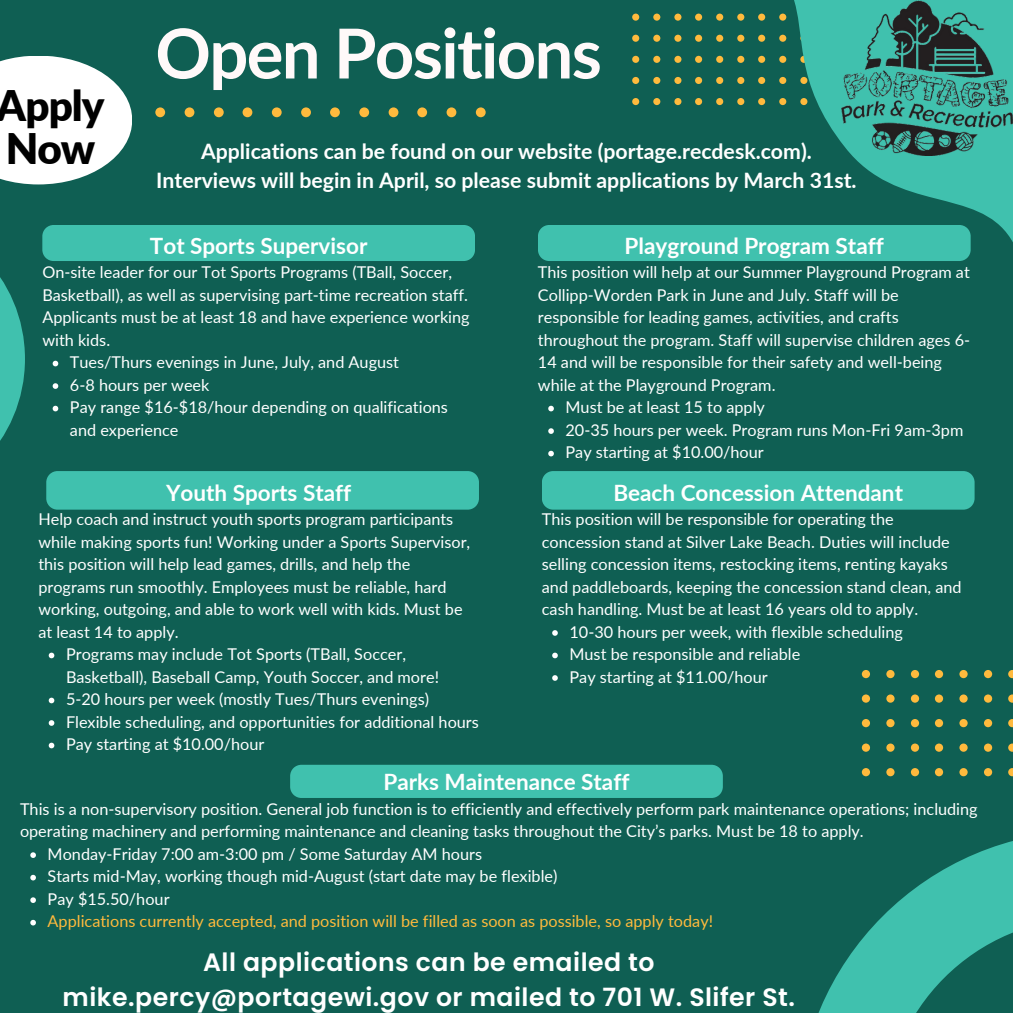
<style>
.page{position:relative;width:1013px;height:1013px;background:#fff}
.page>*{position:absolute;margin:0;border:0;box-sizing:border-box;transform-origin:0 0}
.t1{font:700 68.88px "Lato";letter-spacing:-.025em;color:#fff9f9}
.t2{font:900 42.12px/43.1px "Lato";letter-spacing:-.025em;color:#000}
.t3{font:600 25.12px/34.8px "Poppins";letter-spacing:.02em;color:#fff;text-align:center}
.t4{font:700 22.5px "Lato";color:#fff}
.t5{font:700 21.25px/29px "Lato";color:#fff;text-align:center}
.t6{font:16.25px/22.5px "Lato";color:#fff}
.t7{font:16.25px "Lato";color:#ffba3d}
</style>
<div class="page">
<div style="left:0;top:0;width:1012px;height:1012px;background:#0f5f53"></div>
<svg style="left:861px;top:670px;width:151px;height:106px"></svg>
<svg style="left:632px;top:13px;width:44px;height:92px"></svg>
<svg style="left:676px;top:0;width:336px;height:253px"></svg>
<svg style="left:0;top:277px;width:25px;height:164px"></svg>
<svg style="left:819px;top:841px;width:193px;height:171px"></svg>
<svg style="left:0;top:56px;width:132px;height:128px;background:#dce7e5"></svg>
<svg style="left:155px;top:107px;width:330px;height:10px"></svg>
<img style="left:841px;top:0;width:171px;height:155px">
<div style="left:42px;top:225px;width:433px;height:36px;background:#40c1ae"></div>
<svg style="left:53px;top:361px;width:5px;height:5px"></svg>
<svg style="left:53px;top:383px;width:5px;height:6px"></svg>
<svg style="left:53px;top:406px;width:5px;height:5px"></svg>
<div style="left:46px;top:471px;width:433px;height:38px;background:#40c1ae"></div>
<svg style="left:49px;top:652px;width:5px;height:6px"></svg>
<svg style="left:49px;top:697px;width:5px;height:6px"></svg>
<svg style="left:49px;top:720px;width:5px;height:5px"></svg>
<svg style="left:49px;top:742px;width:5px;height:6px"></svg>
<div style="left:542px;top:471px;width:432px;height:38px;background:#40c1ae"></div>
<svg style="left:552px;top:630px;width:6px;height:5px"></svg>
<svg style="left:552px;top:652px;width:6px;height:6px"></svg>
<svg style="left:552px;top:675px;width:6px;height:5px"></svg>
<div style="left:290px;top:764px;width:432px;height:34px;background:#40c1ae"></div>
<svg style="left:30px;top:852px;width:6px;height:6px"></svg>
<svg style="left:30px;top:874px;width:6px;height:6px"></svg>
<svg style="left:30px;top:897px;width:6px;height:6px"></svg>
<svg style="left:30px;top:919px;width:6px;height:6px"></svg>
<div style="left:538px;top:225px;width:432px;height:36px;background:#40c1ae"></div>
<svg style="left:548px;top:406px;width:6px;height:5px"></svg>
<svg style="left:548px;top:428px;width:6px;height:6px"></svg>
<svg style="left:548px;top:451px;width:6px;height:5px"></svg>
<p class="t2" style="left:-3px;top:83px;width:109px">Apply<br>Now</p>
<p class="t1" style="left:155px;top:10px;width:448px">Open Positions</p>
<h1 class="t5" style="left:156px;top:136px;width:701px">Applications can be found on our website (portage.recdesk.com).<br>Interviews will begin in April, so please submit applications by March 31st.</h1>
<h2 class="t4" style="left:150px;top:231px;width:219px">Tot Sports Supervisor</h2>
<p class="t6" style="left:42px;top:261px;width:429px">On-site leader for our Tot Sports Programs (TBall, Soccer, Basketball), as well as supervising part-time recreation staff.<br>Applicants must be at least 18 and have experience working with kids.</p>
<h4 class="t6" style="left:70px;top:351px;width:330px">Tues/Thurs evenings in June, July, and August</h4>
<p class="t6" style="left:70px;top:373px;width:141px">6-8 hours per week</p>
<p class="t6" style="left:70px;top:396px;width:379px">Pay range $16-$18/hour depending on qualifications and experience</p>
<p class="t4" style="left:166px;top:478px;width:187px">Youth Sports Staff</p>
<p class="t6" style="left:38px;top:507px;width:433px">Help coach and instruct youth sports program participants while making sports fun! Working under a Sports Supervisor, this position will help lead games, drills, and help the programs run smoothly. Employees must be reliable, hard working, outgoing, and able to work well with kids. Must be at least 14 to apply.</p>
<p class="t6" style="left:66px;top:642px;width:374px">Programs may include Tot Sports (TBall, Soccer,<br>Basketball), Baseball Camp, Youth Soccer, and more!</p>
<p class="t6" style="left:66px;top:687px;width:364px">5-20 hours per week (mostly Tues/Thurs evenings)</p>
<p class="t6" style="left:66px;top:710px;width:414px">Flexible scheduling, and opportunities for additional hours</p>
<p class="t6" style="left:66px;top:732px;width:200px">Pay starting at $10.00/hour</p>
<p class="t4" style="left:624px;top:231px;width:261px">Playground Program Staff</p>
<p class="t6" style="left:538px;top:261px;width:434px">This position will help at our Summer Playground Program at Collipp-Worden Park in June and July. Staff will be responsible for leading games, activities, and crafts throughout the program. Staff will supervise children ages 6- 14 and will be responsible for their safety and well-being while at the Playground Program.</p>
<p class="t6" style="left:565px;top:396px;width:201px">Must be at least 15 to apply</p>
<p class="t6" style="left:565px;top:418px;width:399px">20-35 hours per week. Program runs Mon-Fri 9am-3pm</p>
<p class="t6" style="left:565px;top:441px;width:200px">Pay starting at $10.00/hour</p>
<p class="t4" style="left:613px;top:478px;width:291px">Beach Concession Attendant</p>
<p class="t6" style="left:542px;top:507px;width:421px">This position will be responsible for operating the concession stand at Silver Lake Beach. Duties will include selling concession items, restocking items, renting kayaks and paddleboards, keeping the concession stand clean, and cash handling. Must be at least 16 years old to apply.</p>
<p class="t6" style="left:569px;top:620px;width:335px">10-30 hours per week, with flexible scheduling</p>
<p class="t6" style="left:569px;top:642px;width:232px">Must be responsible and reliable</p>
<p class="t6" style="left:569px;top:665px;width:200px">Pay starting at $11.00/hour</p>
<p class="t4" style="left:383px;top:768px;width:247px">Parks Maintenance Staff</p>
<p class="t6" style="left:20px;top:797px;width:959px">This is a non-supervisory position. General job function is to efficiently and effectively perform park maintenance operations; including operating machinery and performing maintenance and cleaning tasks throughout the City’s parks. Must be 18 to apply.</p>
<p class="t6" style="left:48px;top:842px;width:436px">Monday-Friday 7:00 am-3:00 pm / Some Saturday AM hours</p>
<p class="t6" style="left:48px;top:864px;width:511px">Starts mid-May, working though mid-August (start date may be flexible)</p>
<p class="t6" style="left:48px;top:887px;width:123px">Pay $15.50/hour</p>
<p class="t7" style="left:48px;top:911px;width:667px">Applications currently accepted, and position will be filled as soon as possible, so apply today!</p>
<p class="t3" style="left:63px;top:945px;width:734px">All applications can be emailed to mike.percy@portagewi.gov or mailed to 701 W. Slifer St.</p>
</div>
